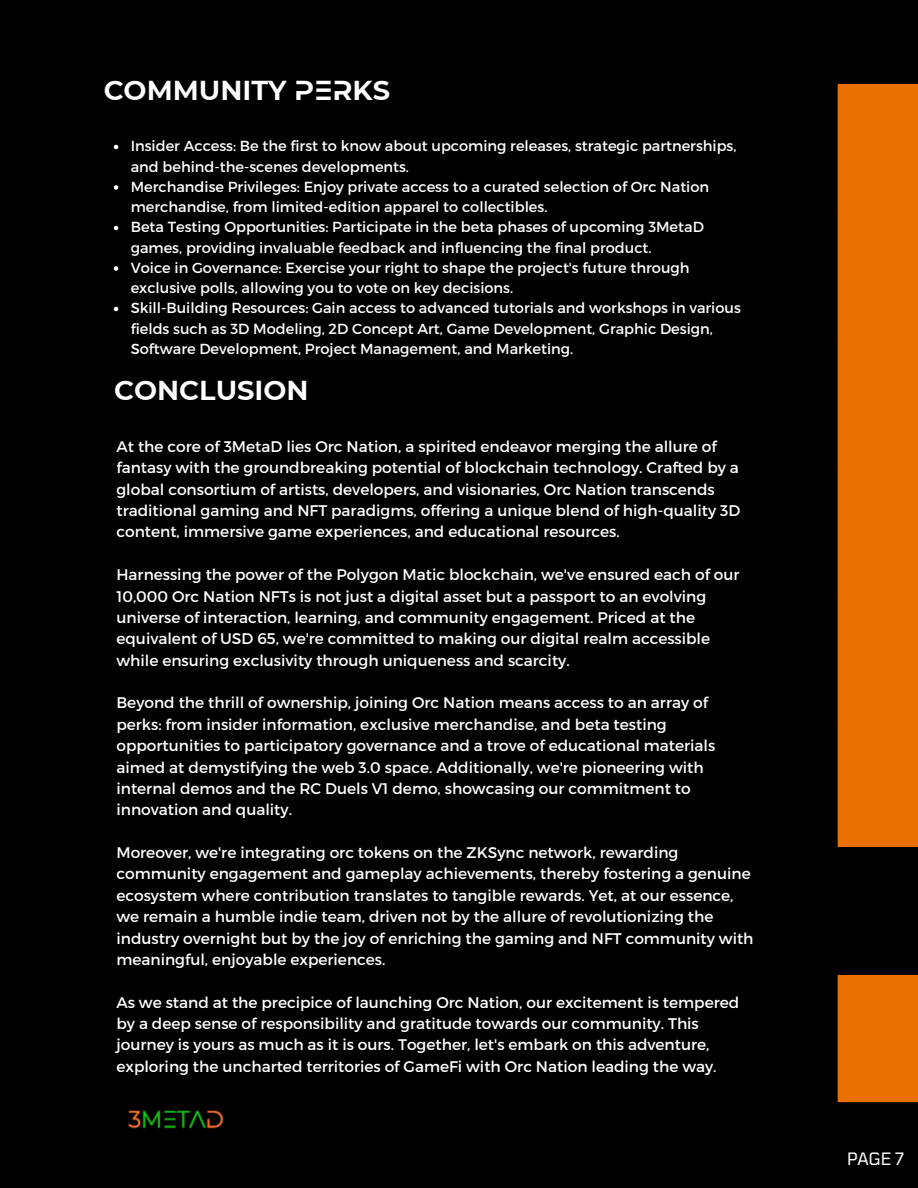
<style>
.page{position:relative;width:918px;height:1188px;background:#000}
.page>*{position:absolute;margin:0;border:0;box-sizing:border-box;transform-origin:0 0}
.t1{font:700 27.3px "Montserrat Alt 1";color:#fff}
.t2{font:16.95px "Tomorrow";color:#fff}
.t3{font:15.45px/21.3px "Montserrat";color:#fff}
.t4{font:14.55px/20.2px "Montserrat";color:#fff}
</style>
<div class="page">
<div style="left:838px;top:84px;width:80px;height:1018px;background:#ea7001"></div>
<div style="left:838px;top:847px;width:80px;height:128px;background:#000"></div>
<svg style="left:114px;top:145px;width:4px;height:4px"></svg>
<svg style="left:114px;top:185px;width:4px;height:5px"></svg>
<svg style="left:114px;top:226px;width:4px;height:4px"></svg>
<svg style="left:114px;top:266px;width:4px;height:5px"></svg>
<svg style="left:114px;top:307px;width:4px;height:4px"></svg>
<img style="left:128px;top:1110px;width:96px;height:19px">
<h1 class="t1" style="left:104px;top:80px;width:288px">COMMUNITY PERKS</h1>
<p class="t4" style="left:131px;top:135px;width:612px">Insider Access: Be the first to know about upcoming releases, strategic partnerships, and behind-the-scenes developments.<br>Merchandise Privileges: Enjoy private access to a curated selection of Orc Nation merchandise, from limited-edition apparel to collectibles.<br>Beta Testing Opportunities: Participate in the beta phases of upcoming 3MetaD games, providing invaluable feedback and influencing the final product.<br>Voice in Governance: Exercise your right to shape the project's future through exclusive polls, allowing you to vote on key decisions.<br>Skill-Building Resources: Gain access to advanced tutorials and workshops in various fields such as 3D Modeling, 2D Concept Art, Game Development, Graphic Design, Software Development, Project Management, and Marketing.</p>
<h1 class="t1" style="left:114px;top:380px;width:196px">CONCLUSION</h1>
<p class="t3" style="left:116px;top:435px;width:625px">At the core of 3MetaD lies Orc Nation, a spirited endeavor merging the allure of fantasy with the groundbreaking potential of blockchain technology. Crafted by a global consortium of artists, developers, and visionaries, Orc Nation transcends traditional gaming and NFT paradigms, offering a unique blend of high-quality 3D content, immersive game experiences, and educational resources.</p>
<p class="t3" style="left:116px;top:563px;width:625px">Harnessing the power of the Polygon Matic blockchain, we've ensured each of our 10,000 Orc Nation NFTs is not just a digital asset but a passport to an evolving universe of interaction, learning, and community engagement. Priced at the equivalent of USD 65, we're committed to making our digital realm accessible while ensuring exclusivity through uniqueness and scarcity.</p>
<p class="t3" style="left:116px;top:692px;width:600px">Beyond the thrill of ownership, joining Orc Nation means access to an array of perks: from insider information, exclusive merchandise, and beta testing opportunities to participatory governance and a trove of educational materials aimed at demystifying the web 3.0 space. Additionally, we're pioneering with internal demos and the RC Duels V1 demo, showcasing our commitment to innovation and quality.</p>
<p class="t3" style="left:116px;top:841px;width:639px">Moreover, we're integrating orc tokens on the ZKSync network, rewarding community engagement and gameplay achievements, thereby fostering a genuine ecosystem where contribution translates to tangible rewards. Yet, at our essence, we remain a humble indie team, driven not by the allure of revolutionizing the industry overnight but by the joy of enriching the gaming and NFT community with meaningful, enjoyable experiences.</p>
<p class="t3" style="left:116px;top:991px;width:624px">As we stand at the precipice of launching Orc Nation, our excitement is tempered by a deep sense of responsibility and gratitude towards our community. This journey is yours as much as it is ours. Together, let's embark on this adventure, exploring the uncharted territories of GameFi with Orc Nation leading the way.</p>
<p class="t2" style="left:847px;top:1148px;width:58px">PAGE 7</p>
</div>
